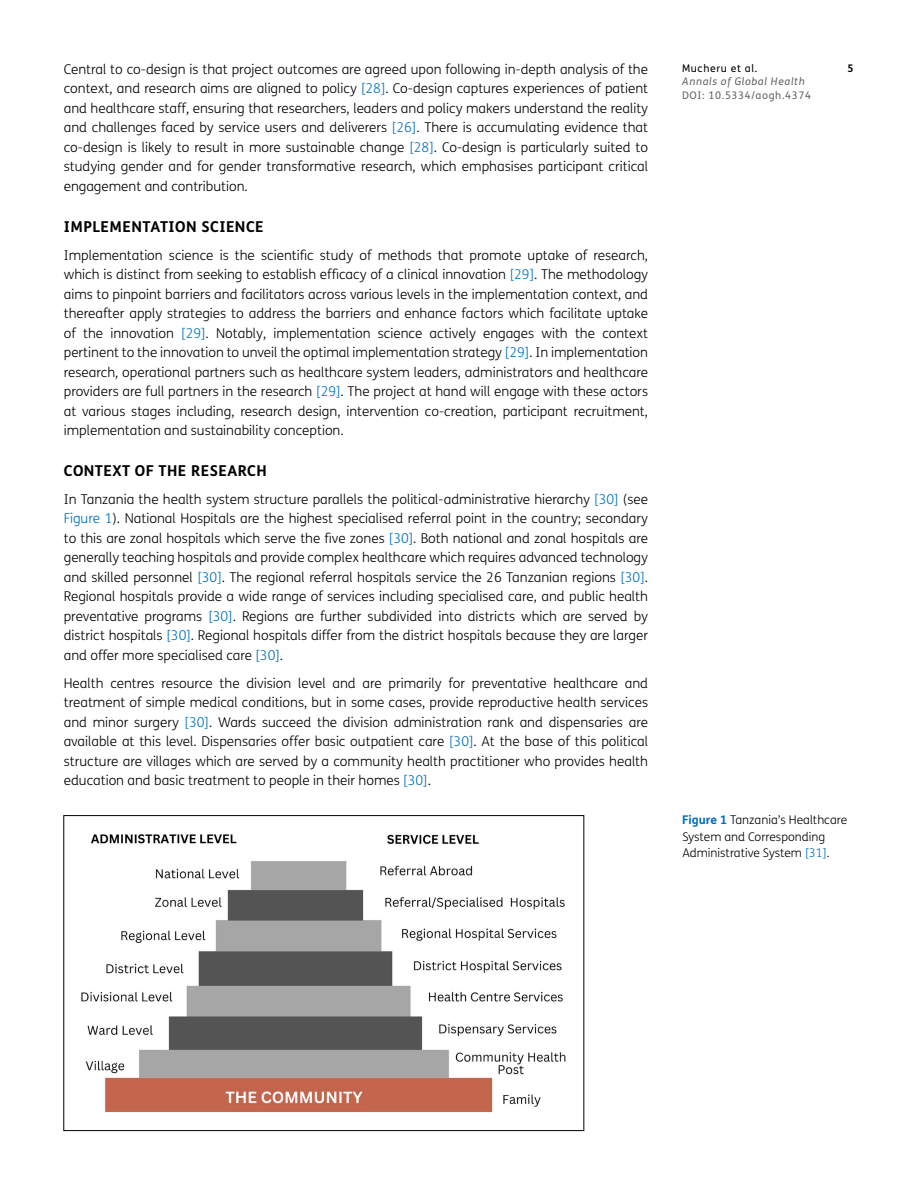
<style>
.page{position:relative;width:918px;height:1188px;background:#fff}
.page>*{position:absolute;margin:0;border:0;box-sizing:border-box;transform-origin:0 0}
.t1{font:700 15px "FS Me";letter-spacing:.03em;color:#000}
.Body_Copy{font:300 13.5px/19.5px "FS Me";color:#000;text-align:justify}
.Figure_copy{font:300 12px/16.5px "FS Me";color:#000}
.t2{font:10.5px "FS Me";letter-spacing:.06em;color:#646363}
.t3{font:italic 10.5px "FS Me";letter-spacing:.06em;color:#646363}
.t4{font:10.5px "FS Me";letter-spacing:.06em;color:#000}
.t5{font:700 10.5px "FS Me";color:#000}
.s1{color:#0070b8}
.s2{font-weight:700;color:#0070b8}
</style>
<div class="page">
<img style="left:81px;top:834px;width:485px;height:279px">
<div style="left:63px;top:815px;width:521px;height:316px;border:1px solid #000"></div>
<p class="Body_Copy" style="left:64px;top:60px;width:586px">Central to co-design is that project outcomes are agreed upon following in-depth analysis of the context, and research aims are aligned to policy <span class="s1">[28]</span>. Co-design captures experiences of patient and healthcare staff, ensuring that researchers, leaders and policy makers understand the reality and challenges faced by service users and deliverers <span class="s1">[26]</span>. There is accumulating evidence that co-design is likely to result in more sustainable change <span class="s1">[28]</span>. Co-design is particularly suited to studying gender and for gender transformative research, which emphasises participant critical engagement and contribution.</p>
<h2 class="t1" style="left:64px;top:217px;width:201px">IMPLEMENTATION SCIENCE</h2>
<p class="Body_Copy" style="left:64px;top:246px;width:586px">Implementation science is the scientific study of methods that promote uptake of research, which is distinct from seeking to establish efficacy of a clinical innovation <span class="s1">[29]</span>. The methodology aims to pinpoint barriers and facilitators across various levels in the implementation context, and thereafter apply strategies to address the barriers and enhance factors which facilitate uptake of the innovation <span class="s1">[29]</span>. Notably, implementation science actively engages with the context pertinent to the innovation to unveil the optimal implementation strategy <span class="s1">[29]</span>. In implementation research, operational partners such as healthcare system leaders, administrators and healthcare providers are full partners in the research <span class="s1">[29]</span>. The project at hand will engage with these actors at various stages including, research design, intervention co-creation, participant recruitment, implementation and sustainability conception.</p>
<h2 class="t1" style="left:64px;top:461px;width:205px">CONTEXT OF THE RESEARCH</h2>
<p class="Body_Copy" style="left:64px;top:490px;width:586px">In Tanzania the health system structure parallels the political-administrative hierarchy <span class="s1">[30]</span> (see <span class="s1">Figure 1</span>). National Hospitals are the highest specialised referral point in the country; secondary to this are zonal hospitals which serve the five zones <span class="s1">[30]</span>. Both national and zonal hospitals are generally teaching hospitals and provide complex healthcare which requires advanced technology and skilled personnel <span class="s1">[30]</span>. The regional referral hospitals service the 26 Tanzanian regions <span class="s1">[30]</span>.<br>Regional hospitals provide a wide range of services including specialised care, and public health preventative programs <span class="s1">[30]</span>. Regions are further subdivided into districts which are served by district hospitals <span class="s1">[30]</span>. Regional hospitals differ from the district hospitals because they are larger and offer more specialised care <span class="s1">[30]</span>.</p>
<p class="Body_Copy" style="left:64px;top:674px;width:586px">Health centres resource the division level and are primarily for preventative healthcare and treatment of simple medical conditions, but in some cases, provide reproductive health services and minor surgery <span class="s1">[30]</span>. Wards succeed the division administration rank and dispensaries are available at this level. Dispensaries offer basic outpatient care <span class="s1">[30]</span>. At the base of this political structure are villages which are served by a community health practitioner who provides health education and basic treatment to people in their homes <span class="s1">[30]</span>.</p>
<p class="t4" style="left:682px;top:62px;width:77px">Mucheru et al.</p>
<p class="t5" style="left:848px;top:61px;width:8px">5</p>
<p class="t3" style="left:682px;top:75px;width:124px">Annals of Global Health</p>
<p class="t2" style="left:682px;top:89px;width:130px">DOI: 10.5334/aogh.4374</p>
<p class="Figure_copy" style="left:682px;top:812px;width:167px"><span class="s2">Figure 1</span> Tanzania’s Healthcare<br>System and Corresponding<br>Administrative System <span class="s1">[31]</span>.</p>
</div>
